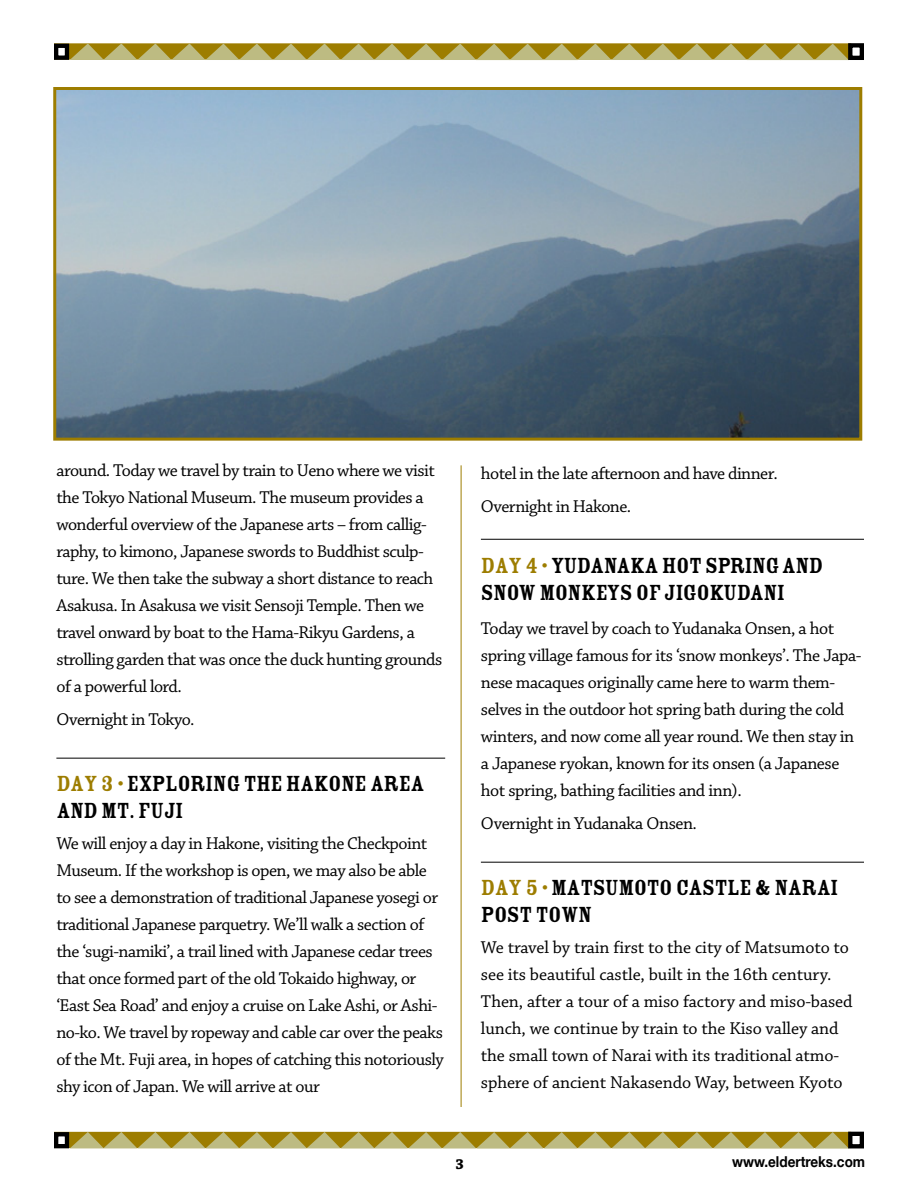
<style>
.page{position:relative;width:918px;height:1188px;background:#fff}
.page>*{position:absolute;margin:0;border:0;box-sizing:border-box;transform-origin:0 0}
.t1{font:24px/27px "Rosewood Std Fill";letter-spacing:-.03em;color:#000}
.t2{font:18px/27px "Chaparral Pro";letter-spacing:-.03em;color:#000}
.t3{font:18px/27px "Chaparral Pro";letter-spacing:-.005em;color:#000}
.t4{font:700 15px "Helvetica Neue";color:#000;scale:.9 1}
.t5{font:700 15px "Chaparral Pro";color:#000}
.s1{color:#9d7d00}
</style>
<div class="page">
<svg style="left:70px;top:1132px;width:779px;height:17px"></svg>
<div style="left:54px;top:1132px;width:15px;height:16px;border:4px solid #000"></div>
<div style="left:848px;top:1132px;width:16px;height:16px;border:4px solid #000"></div>
<svg style="left:70px;top:43px;width:778px;height:17px"></svg>
<div style="left:54px;top:44px;width:15px;height:16px;border:4px solid #000"></div>
<div style="left:848px;top:43px;width:16px;height:17px;border:4px solid #000"></div>
<hr style="left:56px;top:758px;width:389px;height:1px;background:#000">
<hr style="left:481px;top:539px;width:383px;height:1px;background:#000">
<hr style="left:481px;top:862px;width:383px;height:1px;background:#000">
<hr style="left:461px;top:465px;width:1px;height:642px;background:#9d7d00">
<img style="left:57px;top:91px;width:801px;height:346px">
<div style="left:53px;top:87px;width:809px;height:354px;border:3px solid #9d7d00"></div>
<p class="t2" style="left:56px;top:457px;width:387px">around. Today we travel by train to Ueno where we visit the Tokyo National Museum. The museum provides a wonderful overview of the Japanese arts – from callig&shy;raphy, to kimono, Japanese swords to Buddhist sculp&shy;ture. We then take the subway a short distance to reach Asakusa. In Asakusa we visit Sensoji Temple. Then we travel onward by boat to the Hama-Rikyu Gardens, a strolling garden that was once the duck hunting grounds of a powerful lord.</p>
<p class="t2" style="left:56px;top:707px;width:140px">Overnight in Tokyo.</p>
<h1 class="t1" style="left:56px;top:770px;width:370px"><span class="s1">DAY 3 •</span> EXPLORING THE HAKONE AREA<br>AND MT. FUJI</h1>
<p class="t2" style="left:56px;top:831px;width:389px">We will enjoy a day in Hakone, visiting the Checkpoint Museum. If the workshop is open, we may also be able to see a demonstration of traditional Japanese yosegi or traditional Japanese parquetry. We’ll walk a section of the ‘sugi-namiki’, a trail lined with Japanese cedar trees that once formed part of the old Tokaido highway, or ‘East Sea Road’ and enjoy a cruise on Lake Ashi, or Ashi&shy;no-ko. We travel by ropeway and cable car over the peaks of the Mt. Fuji area, in hopes of catching this notoriously shy icon of Japan. We will arrive at our</p>
<p class="t2" style="left:481px;top:457px;width:298px;line-height:33.5px">hotel in the late afternoon and have dinner.<br>Overnight in Hakone.</p>
<h1 class="t1" style="left:481px;top:552px;width:344px"><span class="s1">DAY 4 •</span> YUDANAKA HOT SPRING AND<br>SNOW MONKEYS OF JIGOKUDANI</h1>
<p class="t2" style="left:481px;top:615px;width:382px">Today we travel by coach to Yudanaka Onsen, a hot spring village famous for its ‘snow monkeys’. The Japa&shy;nese macaques originally came here to warm them&shy;selves in the outdoor hot spring bath during the cold winters, and now come all year round. We then stay in a Japanese ryokan, known for its onsen (a Japanese hot spring, bathing facilities and inn).</p>
<p class="t2" style="left:481px;top:811px;width:218px">Overnight in Yudanaka Onsen.</p>
<h1 class="t1" style="left:481px;top:874px;width:359px"><span class="s1">DAY 5 •</span> MATSUMOTO CASTLE &amp; NARAI<br>POST TOWN</h1>
<p class="t3" style="left:481px;top:935px;width:373px">We travel by train first to the city of Matsumoto to see its beautiful castle, built in the 16th century.<br>Then, after a tour of a miso factory and miso-based lunch, we continue by train to the Kiso valley and the small town of Narai with its traditional atmo&shy;sphere of ancient Nakasendo Way, between Kyoto</p>
<p class="t5" style="left:456px;top:1156px;width:10px">3</p>
<p class="t4" style="left:732px;top:1150px;width:149px">www.eldertreks.com</p>
</div>
